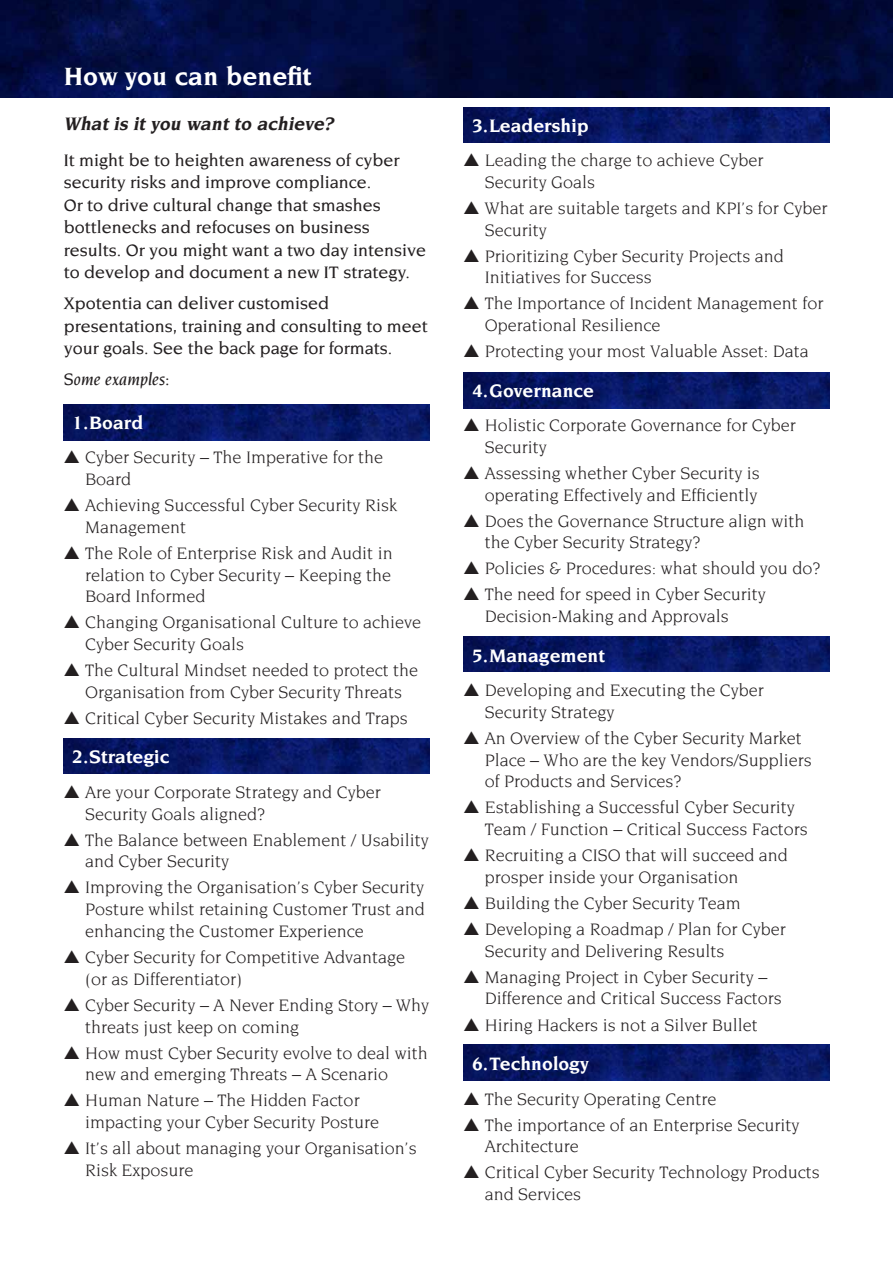
<style>
.page{position:relative;width:893px;height:1263px;background:#fff}
.page>*{position:absolute;margin:0;border:0;box-sizing:border-box;transform-origin:0 0}
.t1{font:700 27px "Novarese";color:#fff}
.t2{font:700 19.5px "Novarese";color:#fff}
.t3{font:italic 700 19.5px "Novarese";color:#231f20}
.t4{font:18px/21.8px "Novarese";color:#231f20}
.t5{font:500 18px/22.5px "Novarese";color:#231f20}
.t6{font:italic 500 18px "Novarese";color:#231f20}
</style>
<div class="page">
<img style="left:463px;top:1045px;width:366px;height:35px">
<img style="left:463px;top:636px;width:366px;height:36px">
<img style="left:463px;top:107px;width:366px;height:36px">
<img style="left:463px;top:373px;width:366px;height:35px">
<img style="left:64px;top:738px;width:365px;height:36px">
<img style="left:64px;top:405px;width:365px;height:35px">
<img style="left:0;top:0;width:893px;height:98px">
<h1 class="t1" style="left:64px;top:65px;width:249px">How you can benefit</h1>
<p class="t3" style="left:64px;top:116px;width:274px">What is it you want to achieve?</p>
<p class="t5" style="left:64px;top:149px;width:364px">It might be to heighten awareness of cyber security risks and improve compliance.<br>Or to drive cultural change that smashes bottlenecks and refocuses on business results. Or you might want a two day intensive to develop and document a new IT strategy.</p>
<p class="t5" style="left:64px;top:293px;width:366px">Xpotentia can deliver customised presentations, training and consulting to meet your goals. See the back page for formats.</p>
<p class="t6" style="left:64px;top:372px;width:107px">Some examples:</p>
<p class="t2" style="left:72px;top:415px;width:73px">1. Board</p>
<p class="t4" style="left:85px;top:448px;width:300px;text-indent:-21px">▲ Cyber Security – The Imperative for the<br>Board</p>
<p class="t4" style="left:85px;top:495px;width:314px;text-indent:-21px">▲ Achieving Successful Cyber Security Risk<br>Management</p>
<p class="t4" style="left:85px;top:543px;width:309px;text-align:justify;text-indent:-21px">▲ The Role of Enterprise Risk and Audit in relation to Cyber Security – Keeping the Board Informed</p>
<p class="t4" style="left:85px;top:613px;width:338px;text-indent:-21px">▲ Changing Organisational Culture to achieve<br>Cyber Security Goals</p>
<p class="t4" style="left:64px;top:660px;width:356px;text-align:center">▲ The Cultural Mindset needed to protect the<br>Organisation from Cyber Security Threats</p>
<p class="t4" style="left:64px;top:708px;width:345px">▲ Critical Cyber Security Mistakes and Traps</p>
<p class="t2" style="left:72px;top:749px;width:99px">2. Strategic</p>
<p class="t4" style="left:85px;top:782px;width:297px;text-indent:-21px">▲ Are your Corporate Strategy and Cyber<br>Security Goals aligned?</p>
<p class="t4" style="left:85px;top:830px;width:345px;text-indent:-21px">▲ The Balance between Enablement / Usability and Cyber Security</p>
<p class="t4" style="left:85px;top:878px;width:341px;text-align:justify;text-indent:-21px">▲ Improving the Organisation’s Cyber Security Posture whilst retaining Customer Trust and enhancing the Customer Experience</p>
<p class="t4" style="left:85px;top:947px;width:322px;text-indent:-21px">▲ Cyber Security for Competitive Advantage (or as Differentiator)</p>
<p class="t4" style="left:85px;top:995px;width:346px;text-indent:-21px">▲ Cyber Security – A Never Ending Story – Why threats just keep on coming</p>
<p class="t4" style="left:85px;top:1043px;width:344px;text-indent:-21px">▲ How must Cyber Security evolve to deal with new and emerging Threats – A Scenario</p>
<p class="t4" style="left:85px;top:1090px;width:296px;text-indent:-21px">▲ Human Nature – The Hidden Factor impacting your Cyber Security Posture</p>
<p class="t4" style="left:85px;top:1138px;width:333px;text-indent:-21px">▲ It’s all about managing your Organisation’s<br>Risk Exposure</p>
<p class="t2" style="left:472px;top:117px;width:118px">3. Leadership</p>
<p class="t4" style="left:485px;top:150px;width:280px;text-indent:-21px">▲ Leading the charge to achieve Cyber<br>Security Goals</p>
<p class="t4" style="left:485px;top:198px;width:344px;text-indent:-21px">▲ What are suitable targets and KPI’s for Cyber<br>Security</p>
<p class="t4" style="left:485px;top:246px;width:301px;text-indent:-21px">▲ Prioritizing Cyber Security Projects and<br>Initiatives for Success</p>
<p class="t4" style="left:485px;top:294px;width:340px;text-indent:-21px">▲ The Importance of Incident Management for<br>Operational Resilience</p>
<p class="t4" style="left:463px;top:341px;width:347px">▲ Protecting your most Valuable Asset: Data</p>
<p class="t2" style="left:472px;top:382px;width:124px">4. Governance</p>
<p class="t4" style="left:485px;top:415px;width:313px;text-indent:-21px">▲ Holistic Corporate Governance for Cyber<br>Security</p>
<p class="t4" style="left:463px;top:463px;width:298px;text-align:right">▲ Assessing whether Cyber Security is operating Effectively and Efficiently</p>
<p class="t4" style="left:485px;top:511px;width:321px;text-indent:-21px">▲ Does the Governance Structure align with the Cyber Security Strategy?</p>
<p class="t4" style="left:463px;top:559px;width:358px">▲ Policies &amp; Procedures: what should you do?</p>
<p class="t4" style="left:485px;top:585px;width:283px;text-indent:-21px">▲ The need for speed in Cyber Security<br>Decision-Making and Approvals</p>
<p class="t2" style="left:472px;top:647px;width:134px">5. Management</p>
<p class="t4" style="left:485px;top:680px;width:281px;text-indent:-21px">▲ Developing and Executing the Cyber<br>Security Strategy</p>
<p class="t4" style="left:485px;top:728px;width:329px;text-indent:-21px">▲ An Overview of the Cyber Security Market<br>Place – Who are the key Vendors/Suppliers of Products and Services?</p>
<p class="t4" style="left:485px;top:798px;width:325px;text-indent:-21px">▲ Establishing a Successful Cyber Security<br>Team / Function – Critical Success Factors</p>
<p class="t4" style="left:485px;top:845px;width:305px;text-indent:-21px">▲ Recruiting a CISO that will succeed and prosper inside your Organisation</p>
<p class="t4" style="left:463px;top:893px;width:279px">▲ Building the Cyber Security Team</p>
<p class="t4" style="left:485px;top:919px;width:303px;text-indent:-21px">▲ Developing a Roadmap / Plan for Cyber<br>Security and Delivering Results</p>
<p class="t4" style="left:485px;top:967px;width:299px;text-indent:-21px">▲ Managing Project in Cyber Security –<br>Difference and Critical Success Factors</p>
<p class="t4" style="left:463px;top:1015px;width:296px">▲ Hiring Hackers is not a Silver Bullet</p>
<p class="t2" style="left:472px;top:1056px;width:118px">6. Technology</p>
<p class="t4" style="left:463px;top:1089px;width:254px">▲ The Security Operating Centre</p>
<p class="t4" style="left:485px;top:1115px;width:316px;text-indent:-21px">▲ The importance of an Enterprise Security<br>Architecture</p>
<p class="t4" style="left:485px;top:1162px;width:337px;text-indent:-21px">▲ Critical Cyber Security Technology Products and Services</p>
</div>
